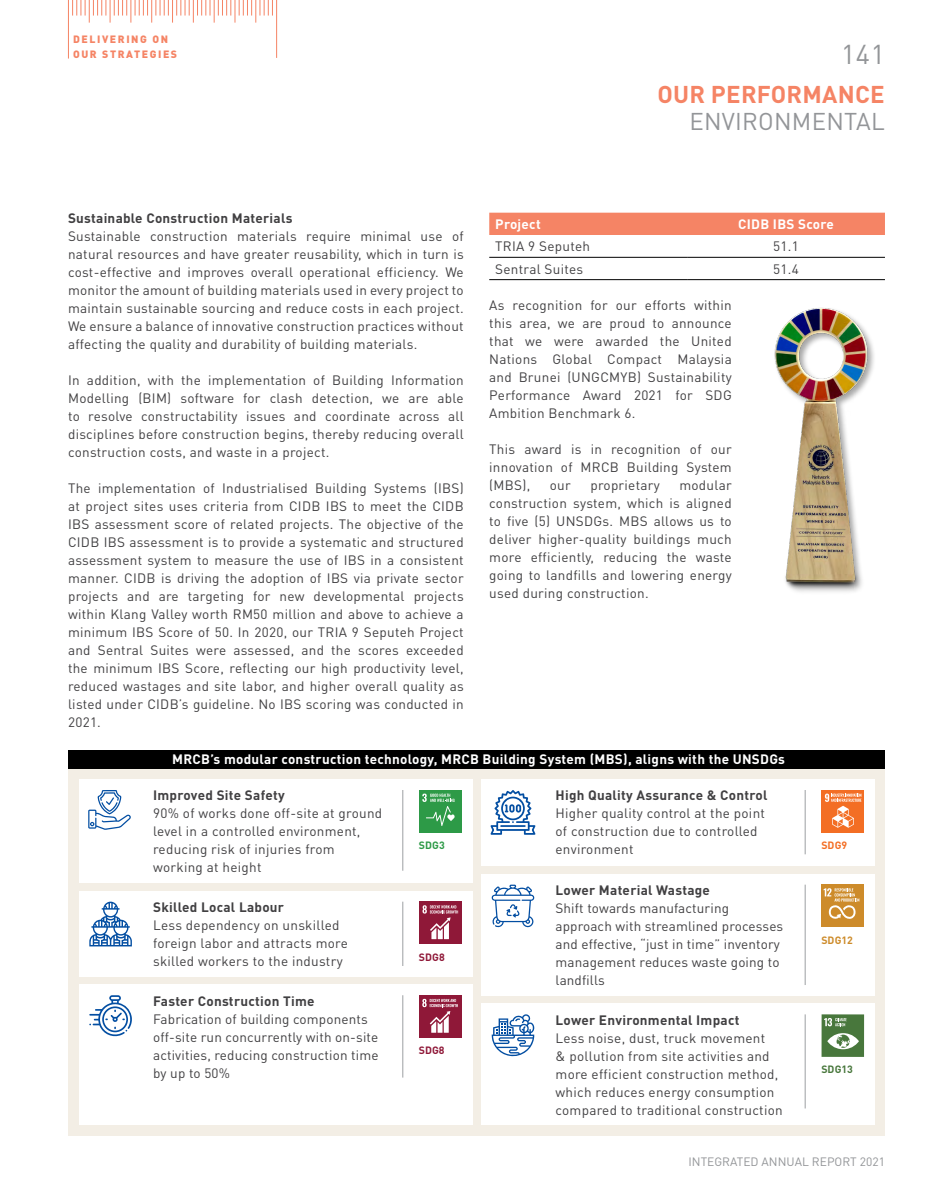
<style>
.page{position:relative;width:936px;height:1191px;background:#fff}
.page>*{position:absolute;margin:0;border:0;box-sizing:border-box;transform-origin:0 0}
.t1{font:27px "DIN Pro";color:#939598}
.t2{font:700 24px "DIN Pro";letter-spacing:.01em;color:#f58465}
.t3{font:24px "DIN Pro";letter-spacing:.01em;color:#939598}
.t4{font:13.5px/18px "DIN Pro";letter-spacing:.02em;color:#414042;text-align:justify}
.t5{font:700 13.5px "DIN Pro";letter-spacing:.02em;color:#414042}
.t6{font:700 13.5px "DIN Pro";letter-spacing:.02em;color:#fff}
.t7{font:12px "DIN Pro";color:#939598}
.t8{font:900 10.5px/15px "DIN Pro";letter-spacing:.15em;color:#f58465}
.t9{font:700 10.5px "DIN Pro";letter-spacing:.01em;color:#8f1838}
.t10{font:700 10.5px "DIN Pro";letter-spacing:.01em;color:#48773c}
.t11{font:700 10.5px "DIN Pro";letter-spacing:.01em;color:#cd8b2a}
.t12{font:700 10.5px "DIN Pro";color:#f36e24}
.t13{font:700 10.5px "DIN Pro";color:#2d9a47}
</style>
<div class="page">
<hr style="left:68px;top:0;width:1px;height:59px;background:#f58465">
<hr style="left:276px;top:0;width:1px;height:58px;background:#f58465">
<svg style="left:72px;top:0;width:201px;height:23px"></svg>
<div style="left:489px;top:213px;width:395px;height:22px;background:#f58465"></div>
<hr style="left:489px;top:257px;width:198px;height:1px;background:#000">
<hr style="left:687px;top:257px;width:197px;height:1px;background:#000">
<hr style="left:489px;top:279px;width:198px;height:1px;background:#000">
<hr style="left:687px;top:279px;width:197px;height:1px;background:#000">
<img style="left:774px;top:307px;width:100px;height:285px">
<div style="left:68px;top:750px;width:816px;height:385px;background:#f3eee5"></div>
<div style="left:68px;top:750px;width:816px;height:18px;background:#000"></div>
<div style="left:79px;top:891px;width:393px;height:85px;background:#fff"></div>
<svg style="left:89px;top:901px;width:43px;height:45px"></svg>
<hr style="left:402px;top:901px;width:1px;height:65px;background:#9d9fa2">
<div style="left:419px;top:901px;width:42px;height:43px;background:#8f1838"></div>
<svg style="left:422px;top:905px;width:36px;height:34px"></svg>
<div style="left:481px;top:779px;width:393px;height:86px;background:#fff"></div>
<hr style="left:804px;top:790px;width:1px;height:64px;background:#9d9fa2">
<div style="left:821px;top:790px;width:43px;height:42px;background:#f36e24"></div>
<svg style="left:824px;top:793px;width:37px;height:34px"></svg>
<svg style="left:490px;top:790px;width:45px;height:44px"></svg>
<div style="left:79px;top:779px;width:393px;height:103px;background:#fff"></div>
<div style="left:419px;top:790px;width:42px;height:42px;background:#2d9a47"></div>
<svg style="left:422px;top:793px;width:32px;height:33px"></svg>
<hr style="left:402px;top:790px;width:1px;height:80px;background:#9d9fa2">
<svg style="left:88px;top:790px;width:43px;height:39px"></svg>
<div style="left:481px;top:1003px;width:393px;height:122px;background:#fff"></div>
<div style="left:821px;top:1014px;width:43px;height:43px;background:#48773c"></div>
<svg style="left:824px;top:1018px;width:22px;height:8px"></svg>
<svg style="left:827px;top:1033px;width:31px;height:16px"></svg>
<hr style="left:804px;top:1014px;width:1px;height:94px;background:#9d9fa2">
<svg style="left:491px;top:1014px;width:43px;height:42px"></svg>
<div style="left:481px;top:874px;width:393px;height:121px;background:#fff"></div>
<div style="left:821px;top:884px;width:42px;height:43px;background:#cd8b2a"></div>
<svg style="left:823px;top:888px;width:36px;height:31px"></svg>
<hr style="left:804px;top:884px;width:1px;height:101px;background:#9d9fa2">
<svg style="left:491px;top:884px;width:43px;height:44px"></svg>
<div style="left:79px;top:984px;width:393px;height:141px;background:#fff"></div>
<hr style="left:402px;top:995px;width:1px;height:82px;background:#9d9fa2">
<div style="left:419px;top:995px;width:42px;height:42px;background:#8f1838"></div>
<svg style="left:422px;top:998px;width:36px;height:34px"></svg>
<svg style="left:89px;top:995px;width:43px;height:42px"></svg>
<p class="t8" style="left:73px;top:31px;width:106px">DELIVERING ON<br>OUR STRATEGIES</p>
<h1 class="t1" style="left:841px;top:35px;width:45px">141</h1>
<h2 class="t2" style="left:657px;top:78px;width:229px">OUR PERFORMANCE</h2>
<h2 class="t3" style="left:689px;top:105px;width:197px">ENVIRONMENTAL</h2>
<p class="t5" style="left:68px;top:209px;width:226px">Sustainable Construction Materials</p>
<p class="t4" style="left:68px;top:226px;width:397px">Sustainable construction materials require minimal use of natural resources and have greater reusability, which in turn is cost-effective and improves overall operational efficiency. We monitor the amount of building materials used in every project to maintain sustainable sourcing and reduce costs in each project.<br>We ensure a balance of innovative construction practices without affecting the quality and durability of building materials.</p>
<p class="t4" style="left:68px;top:370px;width:397px">In addition, with the implementation of Building Information Modelling (BIM) software for clash detection, we are able to resolve constructability issues and coordinate across all disciplines before construction begins, thereby reducing overall construction costs, and waste in a project.</p>
<p class="t4" style="left:68px;top:478px;width:397px">The implementation of Industrialised Building Systems (IBS) at project sites uses criteria from CIDB IBS to meet the CIDB IBS assessment score of related projects. The objective of the CIDB IBS assessment is to provide a systematic and structured assessment system to measure the use of IBS in a consistent manner. CIDB is driving the adoption of IBS via private sector projects and are targeting for new developmental projects within Klang Valley worth RM50 million and above to achieve a minimum IBS Score of 50. In 2020, our TRIA 9 Seputeh Project and Sentral Suites were assessed, and the scores exceeded the minimum IBS Score, reflecting our high productivity level, reduced wastages and site labor, and higher overall quality as listed under CIDB’s guideline. No IBS scoring was conducted in 2021.</p>
<p class="t6" style="left:495px;top:215px;width:47px">Project</p>
<p class="t6" style="left:738px;top:215px;width:97px">CIDB IBS Score</p>
<p class="t4" style="left:495px;top:237px;width:96px">TRIA 9 Seputeh</p>
<p class="t4" style="left:773px;top:237px;width:27px">51.1</p>
<p class="t4" style="left:495px;top:259px;width:89px">Sentral Suites</p>
<p class="t4" style="left:773px;top:259px;width:27px">51.4</p>
<p class="t4" style="left:489px;top:295px;width:244px">As recognition for our efforts within this area, we are proud to announce that we were awarded the United Nations Global Compact Malaysia and Brunei (UNGCMYB) Sustainability Performance Award 2021 for SDG Ambition Benchmark 6.</p>
<p class="t4" style="left:489px;top:439px;width:244px">This award is in recognition of our innovation of MRCB Building System (MBS),</p>
<p class="t4" style="left:550px;top:475px;width:22px">our</p>
<p class="t4" style="left:590px;top:475px;width:71px">proprietary</p>
<p class="t4" style="left:489px;top:475px;width:244px;text-indent:190px">modular construction system, which is aligned to five (5) UNSDGs. MBS allows us to deliver higher-quality buildings much more efficiently, reducing the waste going to landfills and lowering energy used during construction.</p>
<p class="t6" style="left:172px;top:750px;width:614px">MRCB’s modular construction technology, MRCB Building System (MBS), aligns with the UNSDGs</p>
<p class="t5" style="left:153px;top:786px;width:133px">Improved Site Safety</p>
<p class="t4" style="left:153px;top:804px;width:230px;text-align:left">90% of works done off-site at ground level in a controlled environment, reducing risk of injuries from working at height</p>
<p class="t5" style="left:153px;top:898px;width:132px">Skilled Local Labour</p>
<p class="t4" style="left:153px;top:915px;width:196px;text-align:left">Less dependency on unskilled foreign labor and attracts more skilled workers to the industry</p>
<p class="t5" style="left:153px;top:991px;width:163px">Faster Construction Time</p>
<p class="t4" style="left:153px;top:1009px;width:227px;text-align:left">Fabrication of building components off-site run concurrently with on-site activities, reducing construction time by up to 50%</p>
<p class="t13" style="left:419px;top:838px;width:27px">SDG3</p>
<p class="t9" style="left:419px;top:949px;width:27px">SDG8</p>
<p class="t9" style="left:419px;top:1043px;width:27px">SDG8</p>
<p class="t5" style="left:555px;top:786px;width:213px">High Quality Assurance &amp; Control</p>
<p class="t4" style="left:555px;top:804px;width:211px;text-align:left">Higher quality control at the point of construction due to controlled environment</p>
<p class="t5" style="left:555px;top:881px;width:156px">Lower Material Wastage</p>
<p class="t4" style="left:555px;top:898px;width:229px;text-align:left">Shift towards manufacturing approach with streamlined processes and effective, “just in time” inventory management reduces waste going to landfills</p>
<p class="t5" style="left:555px;top:1010px;width:185px">Lower Environmental Impact</p>
<p class="t4" style="left:555px;top:1028px;width:229px;text-align:left">Less noise, dust, truck movement<br>&amp; pollution from site activities and more efficient construction method, which reduces energy consumption compared to traditional construction</p>
<p class="t12" style="left:821px;top:838px;width:27px">SDG9</p>
<p class="t11" style="left:821px;top:932px;width:33px">SDG12</p>
<p class="t10" style="left:821px;top:1062px;width:33px">SDG13</p>
<p class="t7" style="left:688px;top:1153px;width:198px">INTEGRATED ANNUAL REPORT 2021</p>
</div>
